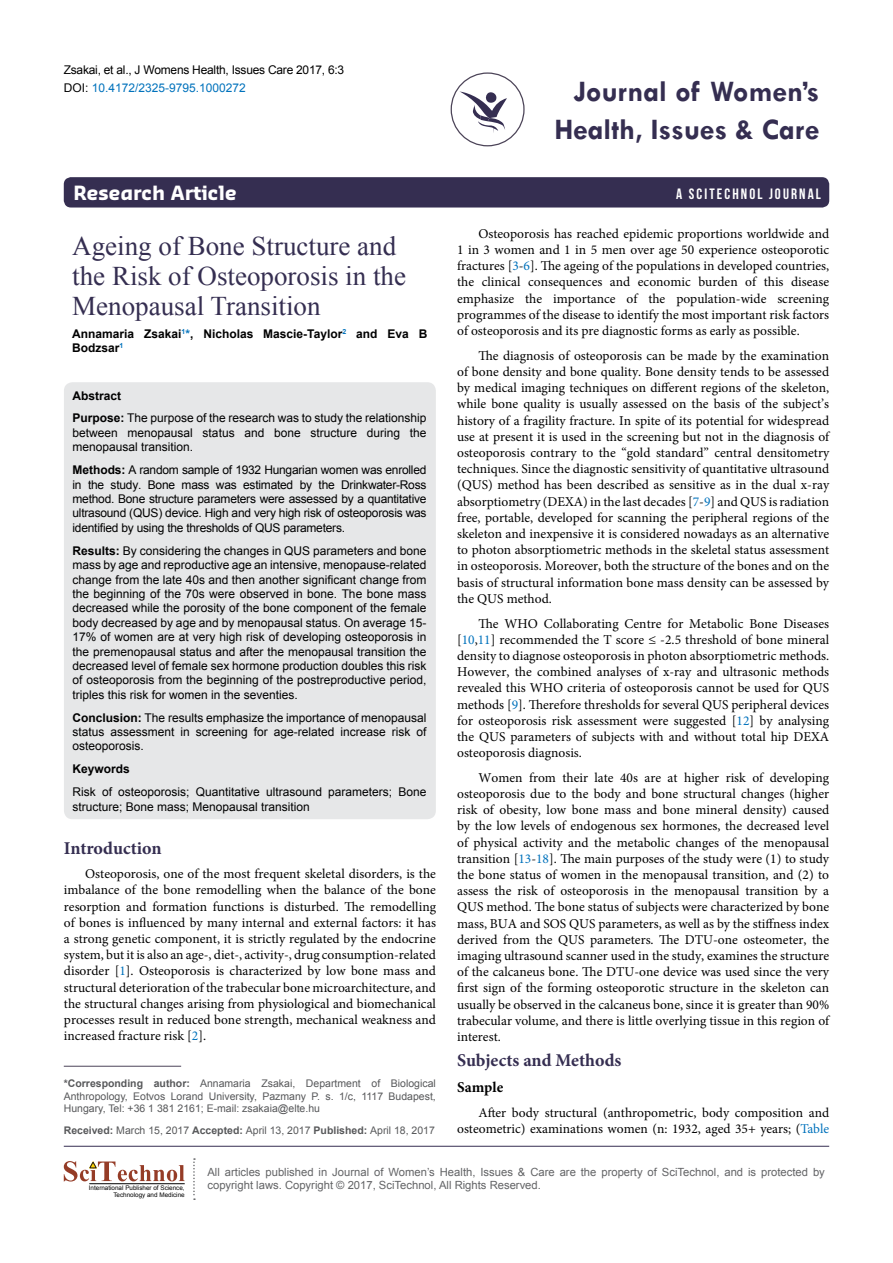
<style>
.page{position:relative;width:893px;height:1263px;background:#fff}
.page>*{position:absolute;margin:0;border:0;box-sizing:border-box;transform-origin:0 0}
.t1{font:700 30px/37.5px "Tw Cen";color:#352e51;text-align:right}
.t2{font:27px/30px "Times New Roman";color:#352e51}
.t3{font:700 19.2px "Sansa";color:#fff}
.t4{font:700 18px "Minion Pro";color:#352e51}
.t5{font:15px "Bebas Neue";letter-spacing:.14em;color:#fff}
.t6{font:700 15px "Minion Pro";letter-spacing:-.005em;color:#000}
.t7{font:13.5px/16.2px "Minion Pro";color:#000;text-align:justify}
.t8{font:12px/14.4px "Arial";color:#000}
.t9{font:12px/18px "Arial";letter-spacing:-.02em;color:#000}
.t10{font:700 12px/14.4px "Arial";color:#000}
.t11{font:11.25px/13.5px "Arial";color:#636466}
.t12{font:10.5px/12.6px "Arial";color:#57585a;text-align:justify}
.t13{font:10.5px "Arial";color:#58595b}
.t14{font:6.3px/7.6px "Arial";color:#000;text-align:right}
.s1{color:#0072bc}
.s2{font-weight:700}
.s3{font-weight:700;color:#58595b}
</style>
<div class="page">
<div style="left:64px;top:177px;width:765px;height:30px;background:#352e51;border-radius:7px"></div>
<hr style="left:64px;top:1146px;width:765px;height:1px;background:#352e51">
<svg style="left:459px;top:91px;width:48px;height:43px"></svg>
<div style="left:451px;top:72px;width:74px;height:74px;border:1px solid #4c4458;border-radius:50%"></div>
<svg style="left:193px;top:1158px;width:2px;height:42px"></svg>
<svg style="left:64px;top:1161px;width:121px;height:20px"></svg>
<hr style="left:89px;top:1183px;width:96px;height:1px;background:#000">
<div style="left:64px;top:382px;width:372px;height:437px;background:#e6e7e8;border-radius:9px"></div>
<hr style="left:64px;top:1066px;width:117px;height:1px;background:#4c4458">
<p class="t9" style="left:64px;top:61px;width:282px">Zsakai, et al., J Womens Health, Issues Care 2017, 6:3<br>DOI: <span class="s1">10.4172/2325-9795.1000272</span></p>
<h1 class="t1" style="left:554px;top:72px;width:267px">Journal of Women’s<br>Health, Issues &amp; Care</h1>
<h3 class="t3" style="left:74px;top:181px;width:165px">Research Article</h3>
<p class="t5" style="left:676px;top:186px;width:146px">A SCITECHNOL JOURNAL</p>
<h2 class="t2" style="left:72px;top:231px;width:335px">Ageing of Bone Structure and the Risk of Osteoporosis in the<br>Menopausal Transition</h2>
<p class="t10" style="left:72px;top:327px;width:357px">Annamaria Zsakai<sup>1</sup><span class="s1">*</span>, Nicholas Mascie-Taylor<sup>2</sup> and Eva B<br>Bodzsar<sup>1</sup></p>
<p class="t8" style="left:73px;top:384px;width:355px;line-height:23px"><span class="s2">Abstract<br>Purpose:</span> The purpose of the research was to study the relationship</p>
<p class="t8" style="left:73px;top:426px;width:355px">between menopausal status and bone structure during the menopausal transition.</p>
<p class="t8" style="left:73px;top:463px;width:355px;text-align:justify"><span class="s2">Methods:</span> A random sample of 1932 Hungarian women was enrolled in the study. Bone mass was estimated by the Drinkwater-Ross method. Bone structure parameters were assessed by a quantitative ultrasound (QUS) device. High and very high risk of osteoporosis was identified by using the thresholds of QUS parameters.</p>
<p class="t8" style="left:73px;top:543px;width:355px;text-align:justify"><span class="s2">Results:</span> By considering the changes in QUS parameters and bone mass by age and reproductive age an intensive, menopause-related change from the late 40s and then another significant change from the beginning of the 70s were observed in bone. The bone mass decreased while the porosity of the bone component of the female body decreased by age and by menopausal status. On average 15- 17% of women are at very high risk of developing osteoporosis in the premenopausal status and after the menopausal transition the decreased level of female sex hormone production doubles this risk of osteoporosis from the beginning of the postreproductive period, triples this risk for women in the seventies.</p>
<p class="t8" style="left:73px;top:710px;width:355px;text-align:justify"><span class="s2">Conclusion:</span> The results emphasize the importance of menopausal status assessment in screening for age-related increase risk of osteoporosis.</p>
<p class="t10" style="left:73px;top:762px;width:59px">Keywords</p>
<p class="t8" style="left:73px;top:785px;width:355px">Risk of osteoporosis; Quantitative ultrasound parameters; Bone structure; Bone mass; Menopausal transition</p>
<h3 class="t4" style="left:64px;top:835px;width:99px">Introduction</h3>
<p class="t7" style="left:64px;top:866px;width:374px;text-indent:21px">Osteoporosis, one of the most frequent skeletal disorders, is the imbalance of the bone remodelling when the balance of the bone resorption and formation functions is disturbed. The remodelling of bones is influenced by many internal and external factors: it has a strong genetic component, it is strictly regulated by the endocrine system, but it is also an age-, diet-, activity-, drug consumption-related disorder [<span class="s1">1</span>]. Osteoporosis is characterized by low bone mass and structural deterioration of the trabecular bone microarchitecture, and the structural changes arising from physiological and biomechanical processes result in reduced bone strength, mechanical weakness and increased fracture risk [<span class="s1">2</span>].</p>
<p class="t12" style="left:64px;top:1077px;width:374px"><span class="s3">*Corresponding author:</span> Annamaria Zsakai, Department of Biological Anthropology, Eotvos Lorand University, Pazmany P. s. 1/c, 1117 Budapest, Hungary, Tel: +36 1 381 2161; E-mail: zsakaia@elte.hu</p>
<p class="t13" style="left:64px;top:1123px;width:373px"><span class="s2">Received:</span> March 15, 2017 <span class="s2">Accepted:</span> April 13, 2017 <span class="s2">Published:</span> April 18, 2017</p>
<p class="t7" style="left:457px;top:225px;width:374px;text-indent:21px">Osteoporosis has reached epidemic proportions worldwide and 1 in 3 women and 1 in 5 men over age 50 experience osteoporotic fractures [<span class="s1">3</span>-<span class="s1">6</span>]. The ageing of the populations in developed countries, the clinical consequences and economic burden of this disease emphasize the importance of the population-wide screening programmes of the disease to identify the most important risk factors of osteoporosis and its pre diagnostic forms as early as possible.</p>
<p class="t7" style="left:457px;top:347px;width:374px;text-indent:21px">The diagnosis of osteoporosis can be made by the examination of bone density and bone quality. Bone density tends to be assessed by medical imaging techniques on different regions of the skeleton, while bone quality is usually assessed on the basis of the subject’s history of a fragility fracture. In spite of its potential for widespread use at present it is used in the screening but not in the diagnosis of osteoporosis contrary to the “gold standard” central densitometry techniques. Since the diagnostic sensitivity of quantitative ultrasound (QUS) method has been described as sensitive as in the dual x-ray absorptiometry (DEXA) in the last decades [<span class="s1">7</span>-<span class="s1">9</span>] and QUS is radiation free, portable, developed for scanning the peripheral regions of the skeleton and inexpensive it is considered nowadays as an alternative to photon absorptiometric methods in the skeletal status assessment in osteoporosis. Moreover, both the structure of the bones and on the basis of structural information bone mass density can be assessed by the QUS method.</p>
<p class="t7" style="left:457px;top:615px;width:374px;text-indent:21px">The WHO Collaborating Centre for Metabolic Bone Diseases [<span class="s1">10</span>,<span class="s1">11</span>] recommended the T score ≤ -2.5 threshold of bone mineral density to diagnose osteoporosis in photon absorptiometric methods.<br>However, the combined analyses of x-ray and ultrasonic methods revealed this WHO criteria of osteoporosis cannot be used for QUS methods [<span class="s1">9</span>]. Therefore thresholds for several QUS peripheral devices for osteoporosis risk assessment were suggested [<span class="s1">12</span>] by analysing the QUS parameters of subjects with and without total hip DEXA osteoporosis diagnosis.</p>
<p class="t7" style="left:457px;top:769px;width:374px;text-indent:21px">Women from their late 40s are at higher risk of developing osteoporosis due to the body and bone structural changes (higher risk of obesity, low bone mass and bone mineral density) caused by the low levels of endogenous sex hormones, the decreased level of physical activity and the metabolic changes of the menopausal transition [<span class="s1">13</span>-<span class="s1">18</span>]. The main purposes of the study were (1) to study the bone status of women in the menopausal transition, and (2) to assess the risk of osteoporosis in the menopausal transition by a QUS method. The bone status of subjects were characterized by bone mass, BUA and SOS QUS parameters, as well as by the stiffness index derived from the QUS parameters. The DTU-one osteometer, the imaging ultrasound scanner used in the study, examines the structure of the calcaneus bone. The DTU-one device was used since the very first sign of the forming osteoporotic structure in the skeleton can usually be observed in the calcaneus bone, since it is greater than 90% trabecular volume, and there is little overlying tissue in this region of interest.</p>
<h3 class="t4" style="left:457px;top:1047px;width:166px">Subjects and Methods</h3>
<p class="t6" style="left:457px;top:1077px;width:48px">Sample</p>
<p class="t7" style="left:457px;top:1105px;width:374px;text-align:right">After body structural (anthropometric, body composition and osteometric) examinations women (n: 1932, aged 35+ years; (<span class="s1">Table</span></p>
<p class="t14" style="left:89px;top:1184px;width:97px">International Publisher of Science,<br>Technology and Medicine</p>
<p class="t11" style="left:207px;top:1165px;width:619px">All articles published in Journal of Women’s Health, Issues &amp; Care are the property of SciTechnol, and is protected by copyright laws. Copyright © 2017, SciTechnol, All Rights Reserved.</p>
</div>
